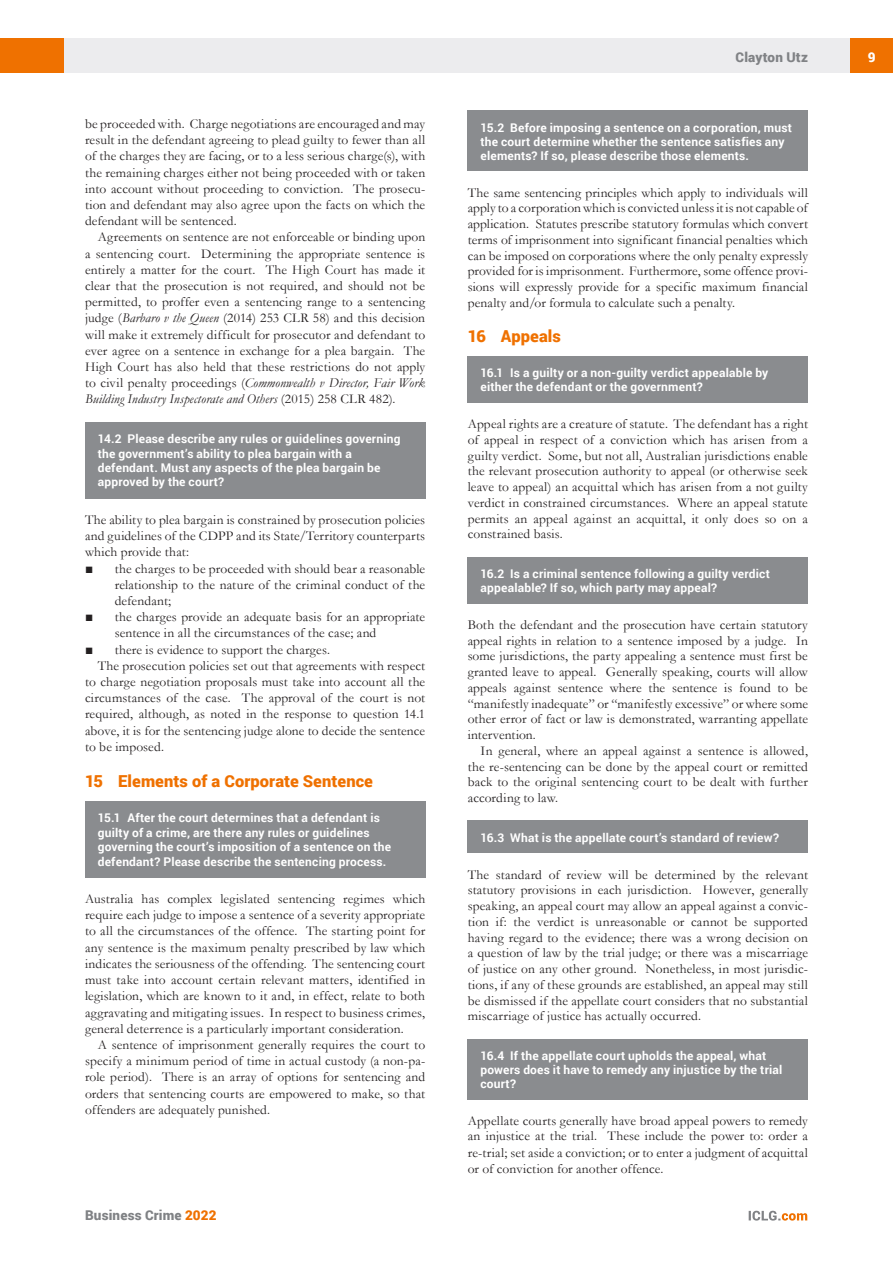
<style>
.page{position:relative;width:893px;height:1263px;background:#fff}
.page>*{position:absolute;margin:0;border:0;box-sizing:border-box;transform-origin:0 0}
.MS_Heading{font:900 16.5px "Roboto";letter-spacing:.005em;color:#ef7100}
.MS_Body_Text_-_First{font:13.5px/15.8px "Garamond";letter-spacing:.01em;color:#231f20;text-align:justify}
.MS_Body_Text_-_Secon{font:13.5px/16.2px "Garamond";letter-spacing:.01em;color:#231f20;text-align:justify}
.MS_-_Bullets_1{font:13.5px/16.2px "Garamond";letter-spacing:.01em;color:#231f20;text-align:justify}
.t1{font:900 13.5px "Roboto";letter-spacing:.01em;color:#808285}
.t2{font:900 13.5px "Roboto";color:#fff}
.MS_-_Question{font:700 12px/14px "Roboto";letter-spacing:.015em;color:#fff}
.MS_-_Question_follow{font:700 12px/14.4px "Roboto";letter-spacing:.015em;color:#fff}
.s1{font-style:italic}
.s2{color:#ef7100}
</style>
<div class="page">
<div style="left:64px;top:38px;width:786px;height:34px;background:#ececee"></div>
<div style="left:850px;top:38px;width:43px;height:34px;background:#ef7100"></div>
<div style="left:0;top:38px;width:64px;height:34px;background:#ef7100"></div>
<svg style="left:749px;top:1211px;width:58px;height:9px"></svg>
<div style="left:468px;top:111px;width:340px;height:60px;background:#8a8c8f"></div>
<div style="left:468px;top:356px;width:340px;height:47px;background:#8a8c8f"></div>
<div style="left:468px;top:557px;width:340px;height:46px;background:#8a8c8f"></div>
<div style="left:468px;top:820px;width:340px;height:33px;background:#8a8c8f"></div>
<div style="left:468px;top:1039px;width:340px;height:60px;background:#8a8c8f"></div>
<div style="left:85px;top:422px;width:340px;height:76px;background:#8a8c8f"></div>
<div style="left:85px;top:801px;width:340px;height:76px;background:#8a8c8f"></div>
<p class="MS_Body_Text_-_First" style="left:85px;top:115px;width:342px;line-height:16.2px">be proceeded with. Charge negotiations are encouraged and may result in the defendant agreeing to plead guilty to fewer than all of the charges they are facing, or to a less serious charge(s), with the remaining charges either not being proceeded with or taken into account without proceeding to conviction. The prosecu&shy;tion and defendant may also agree upon the facts on which the defendant will be sentenced.</p>
<p class="MS_Body_Text_-_Secon" style="left:85px;top:229px;width:342px;text-indent:13px">Agreements on sentence are not enforceable or binding upon a sentencing court. Determining the appropriate sentence is entirely a matter for the court. The High Court has made it clear that the prosecution is not required, and should not be permitted, to proffer even a sentencing range to a sentencing judge (<span class="s1">Barbaro v the Queen</span> (2014) 253 CLR 58) and this decision will make it extremely difficult for prosecutor and defendant to ever agree on a sentence in exchange for a plea bargain. The High Court has also held that these restrictions do not apply to civil penalty proceedings (<span class="s1">Commonwealth v Director, Fair Work Building Industry Inspectorate and Others</span> (2015) 258 CLR 482).</p>
<p class="MS_-_Question" style="left:98px;top:431px;width:304px;line-height:14.4px">14.2 Please describe any rules or guidelines governing the government’s ability to plea bargain with a defendant. Must any aspects of the plea bargain be approved by the court?</p>
<p class="MS_Body_Text_-_First" style="left:85px;top:511px;width:342px;line-height:16.2px">The ability to plea bargain is constrained by prosecution policies and guidelines of the CDPP and its State/Territory counterparts which provide that:</p>
<p class="MS_-_Bullets_1" style="left:115px;top:560px;width:312px;text-indent:-30px">■ the charges to be proceeded with should bear a reasonable relationship to the nature of the criminal conduct of the defendant;</p>
<p class="MS_-_Bullets_1" style="left:115px;top:608px;width:312px;text-indent:-30px">■ the charges provide an adequate basis for an appropriate sentence in all the circumstances of the case; and</p>
<p class="MS_-_Bullets_1" style="left:85px;top:641px;width:247px">■ there is evidence to support the charges.</p>
<p class="MS_Body_Text_-_Secon" style="left:85px;top:657px;width:342px;text-indent:13px">The prosecution policies set out that agreements with respect to charge negotiation proposals must take into account all the circumstances of the case. The approval of the court is not required, although, as noted in the response to question 14.1 above, it is for the sentencing judge alone to decide the sentence to be imposed.</p>
<p class="MS_Heading" style="left:85px;top:769px;width:289px">15 Elements of a Corporate Sentence</p>
<p class="MS_-_Question_follow" style="left:98px;top:810px;width:295px">15.1 After the court determines that a defendant is guilty of a crime, are there any rules or guidelines governing the court’s imposition of a sentence on the defendant? Please describe the sentencing process.</p>
<p class="MS_Body_Text_-_First" style="left:85px;top:890px;width:342px;line-height:16.2px">Australia has complex legislated sentencing regimes which require each judge to impose a sentence of a severity appropriate to all the circumstances of the offence. The starting point for any sentence is the maximum penalty prescribed by law which indicates the seriousness of the offending. The sentencing court must take into account certain relevant matters, identified in legislation, which are known to it and, in effect, relate to both aggravating and mitigating issues. In respect to business crimes, general deterrence is a particularly important consideration.</p>
<p class="MS_Body_Text_-_Secon" style="left:85px;top:1036px;width:342px;text-indent:13px">A sentence of imprisonment generally requires the court to specify a minimum period of time in actual custody (a non-pa&shy;role period). There is an array of options for sentencing and orders that sentencing courts are empowered to make, so that offenders are adequately punished.</p>
<p class="t1" style="left:85px;top:1206px;width:133px">Business Crime <span class="s2">2022</span></p>
<p class="t1" style="left:735px;top:48px;width:74px">Clayton Utz</p>
<p class="t2" style="left:868px;top:48px;width:9px">9</p>
<p class="MS_-_Question" style="left:480px;top:120px;width:313px">15.2 Before imposing a sentence on a corporation, must the court determine whether the sentence satisfies any elements? If so, please describe those elements.</p>
<p class="MS_Body_Text_-_First" style="left:468px;top:184px;width:342px">The same sentencing principles which apply to individuals will apply to a corporation which is convicted unless it is not capable of application. Statutes prescribe statutory formulas which convert terms of imprisonment into significant financial penalties which can be imposed on corporations where the only penalty expressly provided for is imprisonment. Furthermore, some offence provi&shy;sions will expressly provide for a specific maximum financial penalty and/or formula to calculate such a penalty.</p>
<p class="MS_Heading" style="left:468px;top:324px;width:95px">16 Appeals</p>
<p class="MS_-_Question_follow" style="left:480px;top:365px;width:289px;line-height:14px">16.1 Is a guilty or a non-guilty verdict appealable by either the defendant or the government?</p>
<p class="MS_Body_Text_-_First" style="left:468px;top:416px;width:342px">Appeal rights are a creature of statute. The defendant has a right of appeal in respect of a conviction which has arisen from a guilty verdict. Some, but not all, Australian jurisdictions enable the relevant prosecution authority to appeal (or otherwise seek leave to appeal) an acquittal which has arisen from a not guilty verdict in constrained circumstances. Where an appeal statute permits an appeal against an acquittal, it only does so on a constrained basis.</p>
<p class="MS_-_Question" style="left:480px;top:566px;width:291px">16.2 Is a criminal sentence following a guilty verdict appealable? If so, which party may appeal?</p>
<p class="MS_Body_Text_-_First" style="left:468px;top:616px;width:342px">Both the defendant and the prosecution have certain statutory appeal rights in relation to a sentence imposed by a judge. In some jurisdictions, the party appealing a sentence must first be granted leave to appeal. Generally speaking, courts will allow appeals against sentence where the sentence is found to be “manifestly inadequate” or “manifestly excessive” or where some other error of fact or law is demonstrated, warranting appellate intervention.</p>
<p class="MS_Body_Text_-_Secon" style="left:468px;top:742px;width:342px;line-height:15.8px;text-indent:13px">In general, where an appeal against a sentence is allowed, the re-sentencing can be done by the appeal court or remitted back to the original sentencing court to be dealt with further according to law.</p>
<p class="MS_-_Question" style="left:480px;top:830px;width:300px">16.3 What is the appellate court’s standard of review?</p>
<p class="MS_Body_Text_-_First" style="left:468px;top:866px;width:342px">The standard of review will be determined by the relevant statutory provisions in each jurisdiction. However, generally speaking, an appeal court may allow an appeal against a convic&shy;tion if: the verdict is unreasonable or cannot be supported having regard to the evidence; there was a wrong decision on a question of law by the trial judge; or there was a miscarriage of justice on any other ground. Nonetheless, in most jurisdic&shy;tions, if any of these grounds are established, an appeal may still be dismissed if the appellate court considers that no substantial miscarriage of justice has actually occurred.</p>
<p class="MS_-_Question" style="left:480px;top:1048px;width:303px">16.4 If the appellate court upholds the appeal, what powers does it have to remedy any injustice by the trial court?</p>
<p class="MS_Body_Text_-_First" style="left:468px;top:1112px;width:342px">Appellate courts generally have broad appeal powers to remedy an injustice at the trial. These include the power to: order a re-trial; set aside a conviction; or to enter a judgment of acquittal or of conviction for another offence.</p>
</div>
